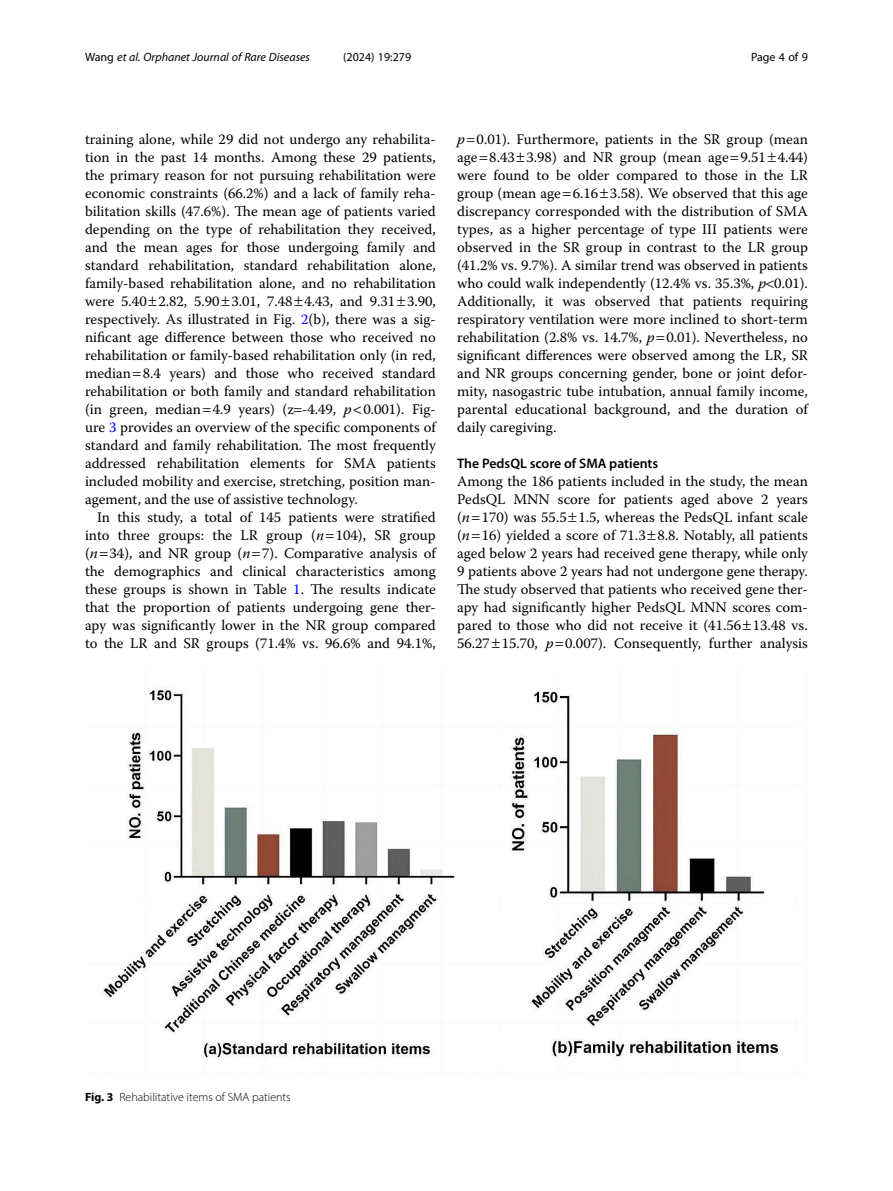
<style>
.page{position:relative;width:893px;height:1191px;background:#fff}
.page>*{position:absolute;margin:0;border:0;box-sizing:border-box;transform-origin:0 0}
.Body_Text{font:14.7px/18px "Warnock Pro";color:#000;text-align:justify}
.Body_Text_Indent{font:14.7px/18px "Warnock Pro";color:#000;text-align:justify}
.Head_2{font:600 13.8px "Myriad Pro";color:#000}
.t1{font:italic 12px "Myriad Pro";color:#000}
.Figure_Caption{font:300 12px "Myriad Pro";color:#000}
.t2{font:12px "Myriad Pro";color:#000}
.s1{font-style:normal}
.s2{color:#00f}
.s3{font-style:italic}
.s4{font-weight:700}
</style>
<div class="page">
<img style="left:102px;top:689px;width:677px;height:370px">
<p class="t1" style="left:85px;top:50px;width:226px"><span class="s1">Wang</span> et al. Orphanet Journal of Rare Diseases</p>
<p class="t2" style="left:343px;top:50px;width:70px">(2024) 19:279</p>
<p class="t2" style="left:751px;top:50px;width:58px">Page 4 of 9</p>
<p class="Body_Text" style="left:85px;top:130px;width:352px">training alone, while 29 did not undergo any rehabilita&shy;tion in the past 14 months. Among these 29 patients, the primary reason for not pursuing rehabilitation were economic constraints (66.2%) and a lack of family reha&shy;bilitation skills (47.6%). The mean age of patients varied depending on the type of rehabilitation they received, and the mean ages for those undergoing family and standard rehabilitation, standard rehabilitation alone, family-based rehabilitation alone, and no rehabilitation were 5.40 2.82, 5.90 3.01, 7.48 4.43, and 9.31 3.90, respectively. As illustrated in Fig. <span class="s2">2</span>(b), there was a sig&shy;nificant age difference between those who received no rehabilitation or family-based rehabilitation only (in red, median 8.4 years) and those who received standard rehabilitation or both family and standard rehabilitation (in green, median 4.9 years) (z -4.49, <span class="s3">p</span> 0.001). Fig&shy;ure <span class="s2">3</span> provides an overview of the specific components of standard and family rehabilitation. The most frequently addressed rehabilitation elements for SMA patients included mobility and exercise, stretching, position man&shy;agement, and the use of assistive technology.</p>
<p class="Body_Text_Indent" style="left:85px;top:508px;width:352px;text-indent:12px">In this study, a total of 145 patients were stratified into three groups: the LR group (<span class="s3">n</span> 104), SR group (<span class="s3">n</span> 34), and NR group (<span class="s3">n</span> 7). Comparative analysis of the demographics and clinical characteristics among these groups is shown in Table <span class="s2">1</span>. The results indicate that the proportion of patients undergoing gene ther&shy;apy was significantly lower in the NR group compared to the LR and SR groups (71.4% vs. 96.6% and 94.1%,</p>
<p class="Body_Text_Indent" style="left:457px;top:130px;width:352px"><span class="s3">p</span> 0.01). Furthermore, patients in the SR group (mean age 8.43 3.98) and NR group (mean age 9.51 4.44) were found to be older compared to those in the LR group (mean age 6.16 3.58). We observed that this age discrepancy corresponded with the distribution of SMA types, as a higher percentage of type III patients were observed in the SR group in contrast to the LR group (41.2% vs. 9.7%). A similar trend was observed in patients who could walk independently (12.4% vs. 35.3%, <span class="s3">p</span> 0.01).<br>Additionally, it was observed that patients requiring respiratory ventilation were more inclined to short-term rehabilitation (2.8% vs. 14.7%, <span class="s3">p</span> 0.01). Nevertheless, no significant differences were observed among the LR, SR and NR groups concerning gender, bone or joint defor&shy;mity, nasogastric tube intubation, annual family income, parental educational background, and the duration of daily caregiving.</p>
<p class="Head_2" style="left:457px;top:455px;width:203px">The PedsQL score of SMA patients</p>
<p class="Body_Text" style="left:457px;top:472px;width:352px">Among the 186 patients included in the study, the mean PedsQL MNN score for patients aged above 2 years (<span class="s3">n</span> 170) was 55.5 1.5, whereas the PedsQL infant scale (<span class="s3">n</span> 16) yielded a score of 71.3 8.8. Notably, all patients aged below 2 years had received gene therapy, while only 9 patients above 2 years had not undergone gene therapy.<br>The study observed that patients who received gene ther&shy;apy had significantly higher PedsQL MNN scores com&shy;pared to those who did not receive it (41.56 13.48 vs.<br>56.27 15.70, <span class="s3">p</span> 0.007). Consequently, further analysis</p>
<p class="Figure_Caption" style="left:85px;top:1089px;width:207px"><span class="s4">Fig. 3</span> Rehabilitative items of SMA patients</p>
</div>
